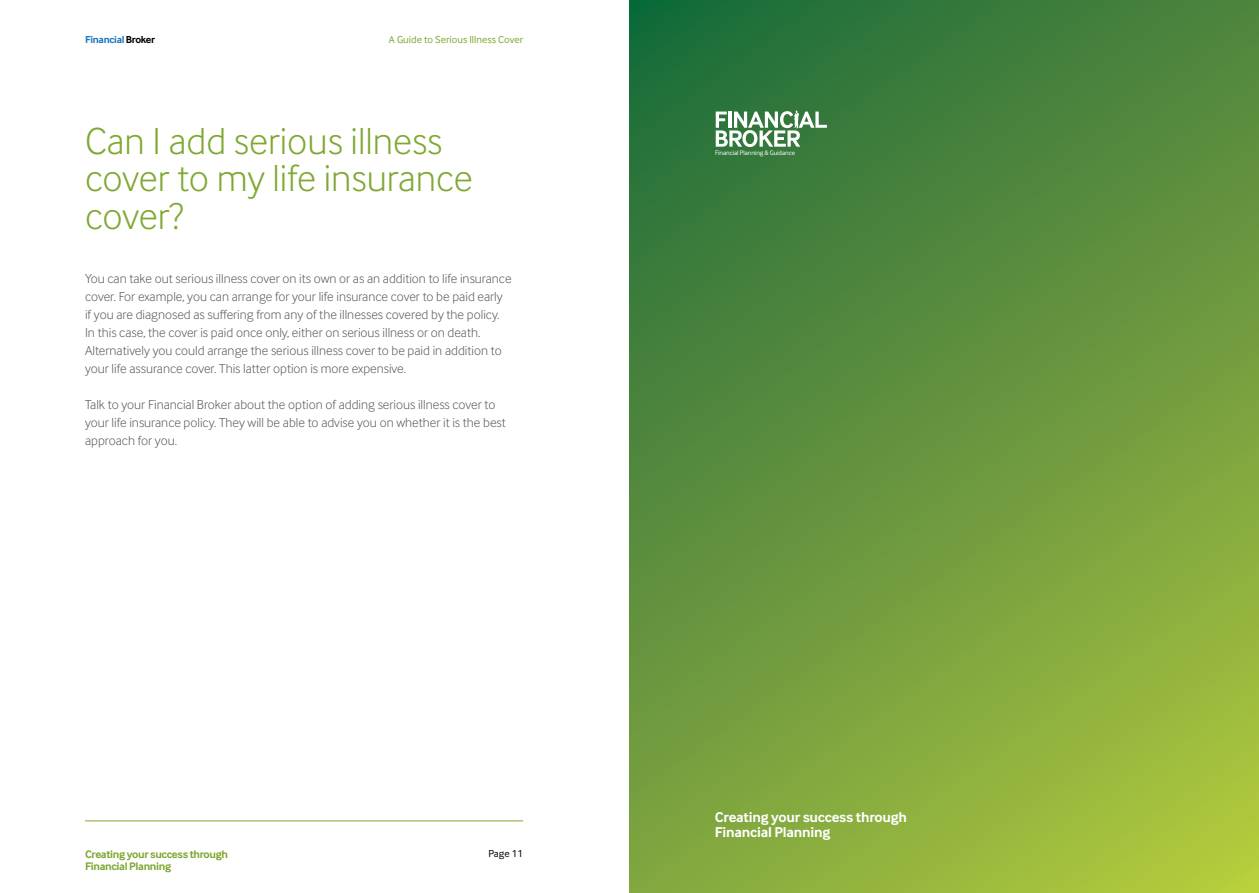
<style>
.page{position:relative;width:1259px;height:893px;background:#fff}
.page>*{position:absolute;margin:0;border:0;box-sizing:border-box;transform-origin:0 0}
.t1{font:300 39px/37.5px "Inter Face";color:#7ea831}
.t2{font:700 14.7px/15.3px "Inter Face";letter-spacing:-.015em;color:#fff}
.t3{font:300 13.5px/18px "Inter Face";color:#58595b}
.t4{font:700 11.4px "Inter Face";letter-spacing:-.03em;color:#7ea831}
.t5{font:10.5px "Inter Face";color:#7ea831}
.t6{font:700 10.5px "Inter Face";letter-spacing:-.03em;color:#1b75bc}
.t7{font:10.5px "Inter Face";color:#000}
.t8{font:6.75px "Inter Face";letter-spacing:-.015em;color:#fff}
.s1{color:#000}
</style>
<div class="page">
<svg style="left:629px;top:0;width:630px;height:893px;background:#67963d"></svg>
<svg style="left:716px;top:111px;width:111px;height:36px"></svg>
<hr style="left:85px;top:821px;width:438px;height:1px;background:#7ea831">
<p class="t6" style="left:85px;top:33px;width:71px">Financial <span class="s1">Broker</span></p>
<p class="t5" style="left:389px;top:33px;width:136px">A Guide to Serious Illness Cover</p>
<h1 class="t1" style="left:85px;top:121px;width:389px">Can I add serious illness cover to my life insurance cover?</h1>
<p class="t3" style="left:85px;top:269px;width:428px">You can take out serious illness cover on its own or as an addition to life insurance cover. For example, you can arrange for your life insurance cover to be paid early if you are diagnosed as suffering from any of the illnesses covered by the policy.<br>In this case, the cover is paid once only, either on serious illness or on death.<br>Alternatively you could arrange the serious illness cover to be paid in addition to your life assurance cover. This latter option is more expensive.</p>
<p class="t3" style="left:85px;top:395px;width:422px">Talk to your Financial Broker about the option of adding serious illness cover to your life insurance policy. They will be able to advise you on whether it is the best approach for you.</p>
<p class="t4" style="left:85px;top:848px;width:144px">Creating your success through</p>
<p class="t7" style="left:488px;top:848px;width:36px">Page 11</p>
<p class="t4" style="left:85px;top:859px;width:88px">Financial Planning</p>
<p class="t8" style="left:715px;top:148px;width:81px">Financial Planning &amp; Guidance</p>
<p class="t2" style="left:714px;top:809px;width:194px">Creating your success through<br>Financial Planning</p>
</div>
